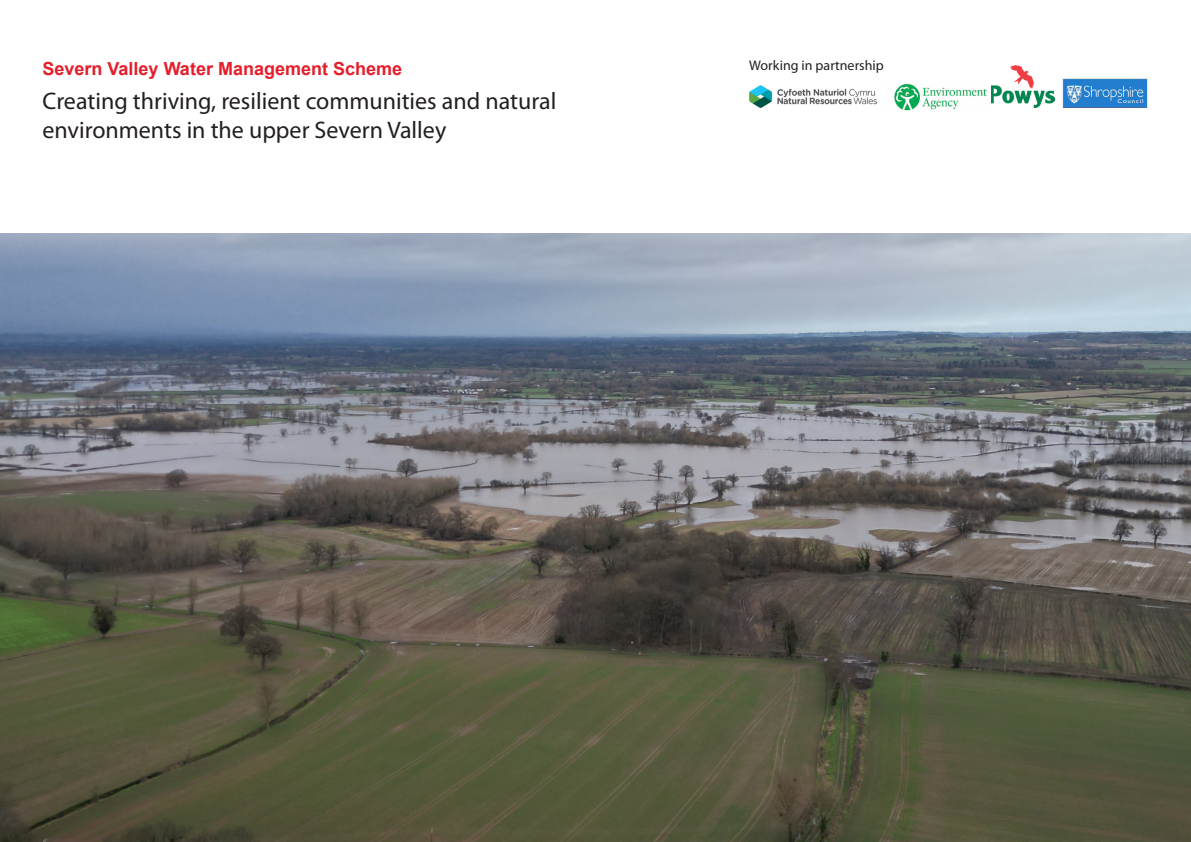
<style>
.page{position:relative;width:1191px;height:842px;background:#fff}
.page>*{position:absolute;margin:0;border:0;box-sizing:border-box;transform-origin:0 0}
.Cover_title__black{font:24px/28.8px "Myriad Pro";color:#231f20}
.Small_section_title{font:700 18px "Arial";color:#e41e2b}
.Cover_title__black-2{font:14px "Myriad Pro";color:#231f20}
</style>
<div class="page">
<img style="left:749px;top:86px;width:127px;height:22px">
<img style="left:894px;top:83px;width:93px;height:28px">
<img style="left:991px;top:65px;width:64px;height:43px">
<img style="left:1061px;top:78px;width:87px;height:30px">
<img style="left:0;top:233px;width:1191px;height:609px">
<p class="Small_section_title" style="left:43px;top:56px;width:361px">Severn Valley Water Management Scheme</p>
<p class="Cover_title__black" style="left:43px;top:86px;width:515px">Creating thriving, resilient communities and natural environments in the upper Severn Valley</p>
<p class="Cover_title__black-2" style="left:749px;top:57px;width:136px">Working in partnership</p>
</div>
